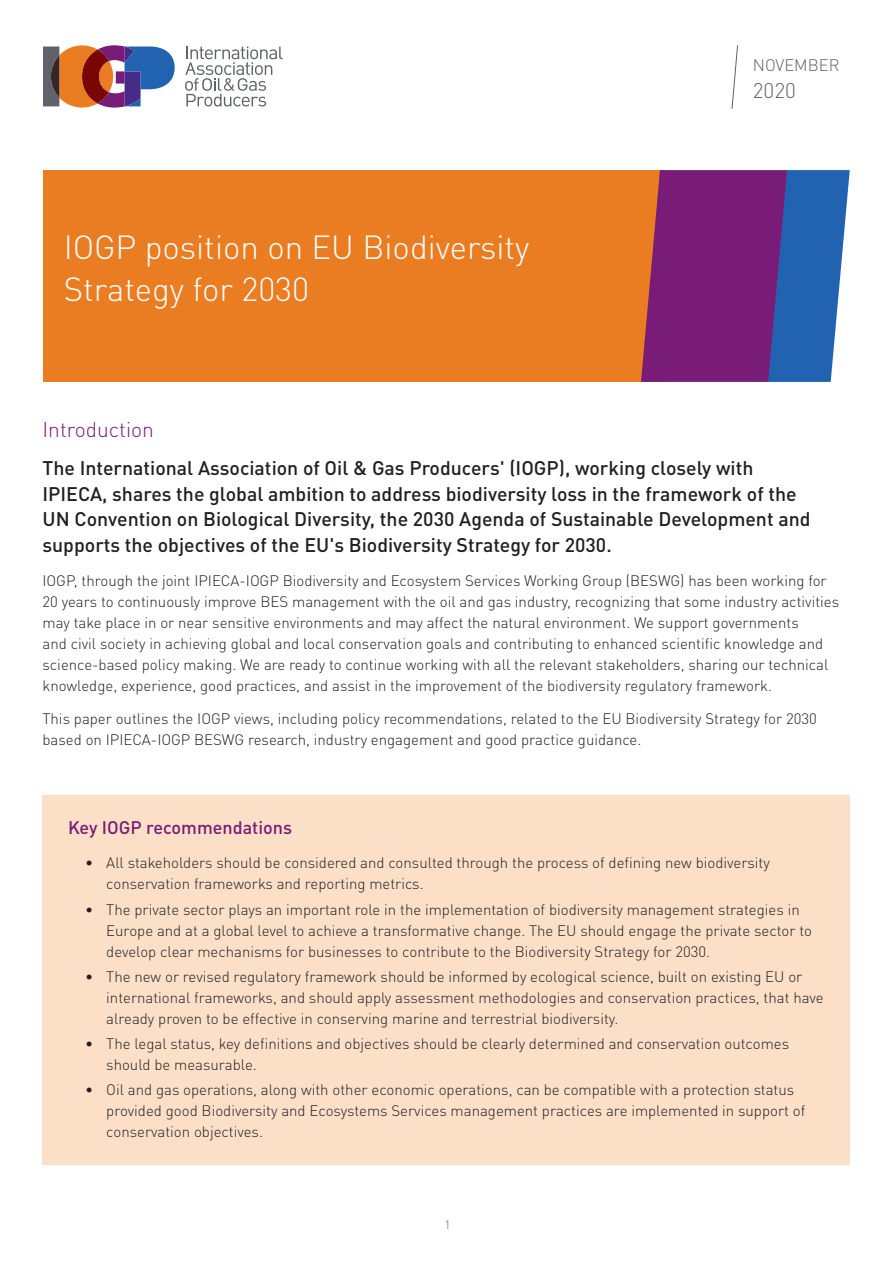
<style>
.page{position:relative;width:893px;height:1263px;background:#fff}
.page>*{position:absolute;margin:0;border:0;box-sizing:border-box;transform-origin:0 0}
.t1{font:300 33px/42px "DIN Pro";color:#fff}
.t2{font:300 21px "DIN Pro";color:#781c78}
.t3{font:300 21px "DIN Pro";color:#5f6369}
.t4{font:500 19.5px/25.5px "DIN Pro";color:#231f20}
.t5{font:500 18px "DIN Pro";color:#781c78}
.t6{font:300 16.5px "DIN Pro";color:#5f6369}
.t7{font:300 15px/21px "DIN Pro";color:#231f20}
.t8{font:300 12px "DIN Pro";color:#5f6369}
</style>
<div class="page">
<div style="left:43px;top:170px;width:620px;height:212px;background:#ea7d22"></div>
<svg style="left:641px;top:170px;width:209px;height:212px;background:#693d85"></svg>
<svg style="left:731px;top:45px;width:7px;height:64px"></svg>
<div style="left:43px;top:795px;width:807px;height:370px;background:#fbdfc7"></div>
<svg style="left:43px;top:45px;width:132px;height:63px"></svg>
<svg style="left:185px;top:47px;width:98px;height:59px"></svg>
<h1 class="t1" style="left:64px;top:223px;width:467px">IOGP position on EU Biodiversity<br>Strategy for 2030</h1>
<p class="t6" style="left:753px;top:52px;width:88px">NOVEMBER</p>
<h2 class="t3" style="left:753px;top:74px;width:45px">2020</h2>
<h2 class="t2" style="left:43px;top:413px;width:113px">Introduction</h2>
<p class="t4" style="left:43px;top:453px;width:770px">The International Association of Oil &amp; Gas Producers' (IOGP), working closely with IPIECA, shares the global ambition to address biodiversity loss in the framework of the UN Convention on Biological Diversity, the 2030 Agenda of Sustainable Development and supports the objectives of the EU's Biodiversity Strategy for 2030.</p>
<p class="t7" style="left:43px;top:568px;width:798px">IOGP, through the joint IPIECA-IOGP Biodiversity and Ecosystem Services Working Group (BESWG) has been working for 20 years to continuously improve BES management with the oil and gas industry, recognizing that some industry activities may take place in or near sensitive environments and may affect the natural environment. We support governments<br>and civil society in achieving global and local conservation goals and contributing to enhanced scientific knowledge and science-based policy making. We are ready to continue working with all the relevant stakeholders, sharing our technical knowledge, experience, good practices, and assist in the improvement of the biodiversity regulatory framework.</p>
<p class="t7" style="left:43px;top:707px;width:776px">This paper outlines the IOGP views, including policy recommendations, related to the EU Biodiversity Strategy for 2030 based on IPIECA-IOGP BESWG research, industry engagement and good practice guidance.</p>
<p class="t5" style="left:68px;top:813px;width:226px">Key IOGP recommendations</p>
<p class="t7" style="left:106px;top:851px;width:665px;text-indent:-21px">• All stakeholders should be considered and consulted through the process of defining new biodiversity conservation frameworks and reporting metrics.</p>
<p class="t7" style="left:106px;top:897px;width:707px;text-indent:-21px">• The private sector plays an important role in the implementation of biodiversity management strategies in<br>Europe and at a global level to achieve a transformative change. The EU should engage the private sector to develop clear mechanisms for businesses to contribute to the Biodiversity Strategy for 2030.</p>
<p class="t7" style="left:106px;top:964px;width:719px;text-indent:-21px">• The new or revised regulatory framework should be informed by ecological science, built on existing EU or international frameworks, and should apply assessment methodologies and conservation practices, that have already proven to be effective in conserving marine and terrestrial biodiversity.</p>
<p class="t7" style="left:106px;top:1032px;width:684px;text-indent:-21px">• The legal status, key definitions and objectives should be clearly determined and conservation outcomes should be measurable.</p>
<p class="t7" style="left:106px;top:1078px;width:700px;text-indent:-21px">• Oil and gas operations, along with other economic operations, can be compatible with a protection status provided good Biodiversity and Ecosystems Services management practices are implemented in support of conservation objectives.</p>
<p class="t8" style="left:444px;top:1215px;width:8px">1</p>
</div>
